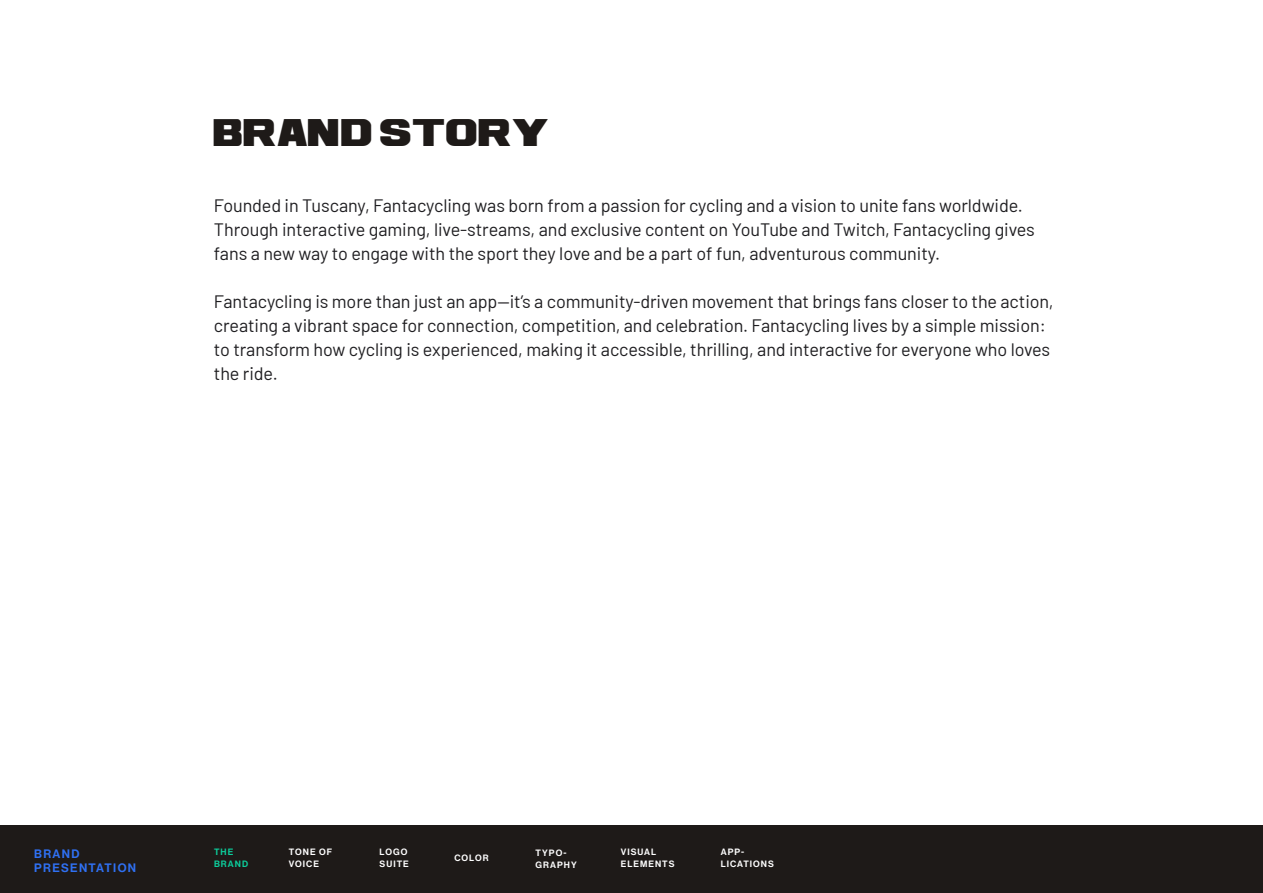
<style>
.page{position:relative;width:1263px;height:893px;background:#fff}
.page>*{position:absolute;margin:0;border:0;box-sizing:border-box;transform-origin:0 0}
.Heading_Type{font:30px "Ash";letter-spacing:-.02em;color:#1e1a18}
.Body_Copy{font:18px/24px "Barlow";letter-spacing:-.005em;color:#1f1e21}
.t1{font:12px/14.4px "N Haas Grotesk DS Pro 65 Md";letter-spacing:.115em;color:#2f70f2}
.t2{font:9px/12px "N Haas Grotesk DS Pro 65 Md";letter-spacing:.115em;color:#fff}
.t3{font:9px/12px "N Haas Grotesk DS Pro 65 Md";letter-spacing:.115em;color:#0cce9c}
</style>
<div class="page">
<div style="left:0;top:825px;width:1263px;height:68px;background:#1e1a18"></div>
<p class="Heading_Type" style="left:214px;top:116px;width:338px">BRAND STORY</p>
<p class="Body_Copy" style="left:214px;top:192px;width:822px">Founded in Tuscany, Fantacycling was born from a passion for cycling and a vision to unite fans worldwide.<br>Through interactive gaming, live-streams, and exclusive content on YouTube and Twitch, Fantacycling gives fans a new way to engage with the sport they love and be a part of fun, adventurous community.</p>
<p class="Body_Copy" style="left:214px;top:288px;width:841px">Fantacycling is more than just an app—it’s a community-driven movement that brings fans closer to the action, creating a vibrant space for connection, competition, and celebration. Fantacycling lives by a simple mission: to transform how cycling is experienced, making it accessible, thrilling, and interactive for everyone who loves the ride.</p>
<p class="t2" style="left:289px;top:846px;width:45px">TONE OF<br>VOICE</p>
<p class="t2" style="left:535px;top:846px;width:43px">TYPO-<br>GRAPHY</p>
<p class="t2" style="left:721px;top:846px;width:55px">APP-<br>LICATIONS</p>
<p class="t2" style="left:380px;top:846px;width:31px">LOGO<br>SUITE</p>
<p class="t1" style="left:34px;top:846px;width:104px">BRAND<br>PRESENTATION</p>
<p class="t2" style="left:454px;top:852px;width:36px">COLOR</p>
<p class="t2" style="left:621px;top:846px;width:55px">VISUAL<br>ELEMENTS</p>
<p class="t3" style="left:214px;top:846px;width:36px">THE<br>BRAND</p>
</div>
